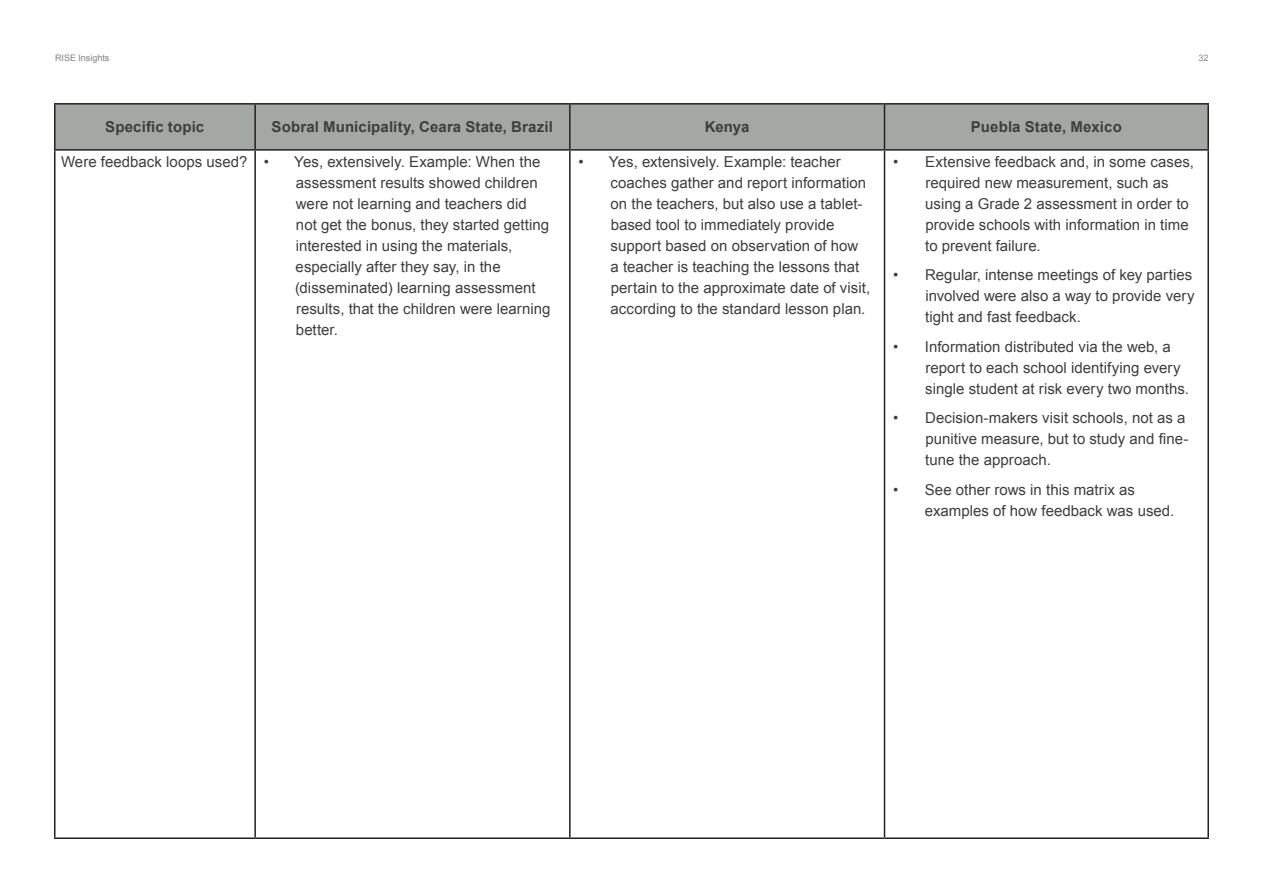
<style>
.page{position:relative;width:1263px;height:893px;background:#fff}
.page>*{position:absolute;margin:0;border:0;box-sizing:border-box;transform-origin:0 0}
.Body_Text{font:15px/21px "Arial";letter-spacing:.005em;color:#3e3e3f}
.Body_Text-2{font:700 15px "Arial";letter-spacing:.01em;color:#3e3e3f}
.Body_Text-3{font:9px "Arial";color:#808083}
.Body_Text-4{font:9px "Arial";color:#8b8b8f}
</style>
<div class="page">
<div style="left:56px;top:105px;width:1151px;height:44px;background:#a3a8a4"></div>
<hr style="left:54px;top:103px;width:201px;height:2px;background:#231f20">
<hr style="left:54px;top:105px;width:2px;height:44px;background:#231f20">
<hr style="left:255px;top:103px;width:315px;height:2px;background:#231f20">
<hr style="left:254px;top:105px;width:2px;height:44px;background:#231f20">
<hr style="left:570px;top:103px;width:314px;height:2px;background:#231f20">
<hr style="left:569px;top:105px;width:2px;height:44px;background:#231f20">
<hr style="left:884px;top:103px;width:325px;height:2px;background:#231f20">
<hr style="left:884px;top:105px;width:1px;height:44px;background:#231f20">
<hr style="left:1207px;top:105px;width:2px;height:44px;background:#231f20">
<hr style="left:54px;top:149px;width:201px;height:2px;background:#231f20">
<hr style="left:54px;top:151px;width:2px;height:686px;background:#231f20">
<hr style="left:255px;top:149px;width:315px;height:2px;background:#231f20">
<hr style="left:254px;top:151px;width:2px;height:686px;background:#231f20">
<hr style="left:570px;top:149px;width:314px;height:2px;background:#231f20">
<hr style="left:569px;top:151px;width:2px;height:686px;background:#231f20">
<hr style="left:884px;top:149px;width:325px;height:2px;background:#231f20">
<hr style="left:884px;top:151px;width:1px;height:686px;background:#231f20">
<hr style="left:1207px;top:151px;width:2px;height:686px;background:#231f20">
<hr style="left:54px;top:837px;width:201px;height:2px;background:#231f20">
<hr style="left:255px;top:837px;width:315px;height:2px;background:#231f20">
<hr style="left:570px;top:837px;width:314px;height:2px;background:#231f20">
<hr style="left:884px;top:837px;width:325px;height:2px;background:#231f20">
<p class="Body_Text-3" style="left:55px;top:52px;width:56px">RISE Insights</p>
<p class="Body_Text-4" style="left:1198px;top:52px;width:12px">32</p>
<p class="Body_Text-2" style="left:105px;top:117px;width:100px">Specific topic</p>
<p class="Body_Text-2" style="left:272px;top:117px;width:283px">Sobral Municipality, Ceara State, Brazil</p>
<p class="Body_Text-2" style="left:705px;top:117px;width:46px">Kenya</p>
<p class="Body_Text-2" style="left:971px;top:117px;width:152px">Puebla State, Mexico</p>
<p class="Body_Text" style="left:61px;top:151px;width:188px">Were feedback loops used?</p>
<p class="Body_Text" style="left:295px;top:151px;width:257px;text-indent:-31px">• Yes, extensively. Example: When the assessment results showed children were not learning and teachers did not get the bonus, they started getting interested in using the materials, especially after they say, in the (disseminated) learning assessment results, that the children were learning better.</p>
<p class="Body_Text" style="left:610px;top:151px;width:261px;text-indent:-32px">• Yes, extensively. Example: teacher coaches gather and report information on the teachers, but also use a tablet&shy;based tool to immediately provide support based on observation of how a teacher is teaching the lessons that pertain to the approximate date of visit, according to the standard lesson plan.</p>
<p class="Body_Text" style="left:925px;top:151px;width:270px;text-indent:-32px">• Extensive feedback and, in some cases, required new measurement, such as using a Grade 2 assessment in order to provide schools with information in time to prevent failure.</p>
<p class="Body_Text" style="left:925px;top:265px;width:271px;text-indent:-32px">• Regular, intense meetings of key parties involved were also a way to provide very tight and fast feedback.</p>
<p class="Body_Text" style="left:925px;top:336px;width:265px;text-indent:-32px">• Information distributed via the web, a report to each school identifying every single student at risk every two months.</p>
<p class="Body_Text" style="left:925px;top:408px;width:265px;text-indent:-32px">• Decision-makers visit schools, not as a punitive measure, but to study and fine&shy;tune the approach.</p>
<p class="Body_Text" style="left:925px;top:479px;width:251px;text-indent:-32px">• See other rows in this matrix as examples of how feedback was used.</p>
</div>
